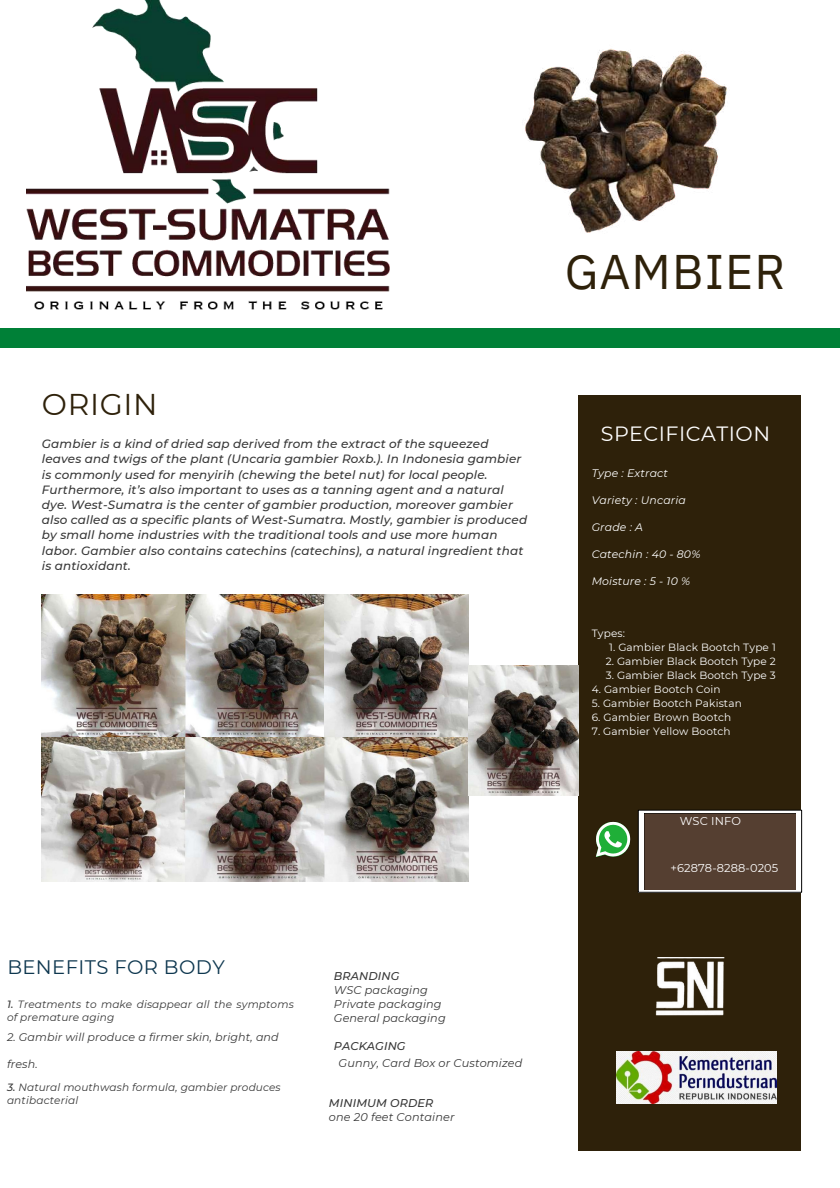
<style>
.page{position:relative;width:840px;height:1188px;background:#fff}
.page>*{position:absolute;margin:0;border:0;box-sizing:border-box;transform-origin:0 0}
.t1{font:48.45px "IBM Plex Sans";letter-spacing:.02em;color:#2e210a}
.t2{font:30px "Montserrat";letter-spacing:.02em;color:#2e210a}
.t3{font:20.62px "Montserrat";letter-spacing:.025em;color:#fff}
.t4{font:19.5px "Montserrat";letter-spacing:.02em;color:#0e374f}
.t5{font:italic 500 12px/15.2px "Montserrat";letter-spacing:.01em;color:#373737}
.t6{font:11.4px "Montserrat";letter-spacing:.01em;color:#fff}
.t7{font:italic 11.25px/14.1px "Montserrat";letter-spacing:.01em;color:#373737}
.t8{font:italic 500 11.25px "Montserrat";letter-spacing:.01em;color:#373737}
.t9{font:italic 11.1px "Montserrat";letter-spacing:.01em;color:#373737}
.t10{font:italic 10.88px "Montserrat";letter-spacing:.015em;color:#fff}
.t11{font:10.5px "Montserrat";letter-spacing:.015em;color:#fff}
.t12{font:italic 10.5px/13px "Montserrat";letter-spacing:.01em;color:#373737}
.s1{font-weight:500}
</style>
<div class="page">
<div style="left:0;top:328px;width:839px;height:19px;background:#008037"></div>
<img style="left:525px;top:48px;width:202px;height:185px">
<div style="left:578px;top:395px;width:222px;height:755px;background:#2e210a"></div>
<img style="left:655px;top:957px;width:70px;height:58px">
<img style="left:616px;top:1051px;width:160px;height:52px">
<img style="left:595px;top:837px;width:36px;height:20px">
<svg style="left:595px;top:821px;width:35px;height:35px"></svg>
<img style="left:42px;top:594px;width:282px;height:143px">
<img style="left:324px;top:594px;width:144px;height:143px">
<img style="left:42px;top:737px;width:426px;height:144px">
<img style="left:468px;top:666px;width:110px;height:129px">
<img style="left:26px;top:0;width:363px;height:310px">
<div style="left:638px;top:810px;width:163px;height:82px;background:#fff"></div>
<div style="left:643px;top:813px;width:157px;height:81px;background:#553f31"></div>
<div style="left:643px;top:813px;width:157px;height:81px;border:1px solid #000"></div>
<p class="t1" style="left:564px;top:240px;width:222px">GAMBIER</p>
<p class="t2" style="left:42px;top:386px;width:117px">ORIGIN</p>
<p class="t5" style="left:42px;top:436px;width:486px">Gambier is a kind of dried sap derived from the extract of the squeezed leaves and twigs of the plant (Uncaria gambier Roxb.). In Indonesia gambier is commonly used for menyirih (chewing the betel nut) for local people.<br>Furthermore, it’s also important to uses as a tanning agent and a natural dye. West-Sumatra is the center of gambier production, moreover gambier also called as a specific plants of West-Sumatra. Mostly, gambier is produced by small home industries with the traditional tools and use more human labor. Gambier also contains catechins (catechins), a natural ingredient that is antioxidant.</p>
<p class="t4" style="left:7px;top:955px;width:219px">BENEFITS FOR BODY</p>
<p class="t12" style="left:7px;top:997px;width:288px"><span class="s1">1.</span> Treatments to make disappear all the symptoms of premature aging</p>
<p class="t9" style="left:7px;top:1030px;width:273px">2. Gambir will produce a firmer skin, bright, and</p>
<p class="t9" style="left:7px;top:1057px;width:32px">fresh.</p>
<p class="t12" style="left:7px;top:1080px;width:275px"><span class="s1">3.</span> Natural mouthwash formula, gambier produces</p>
<p class="t12" style="left:7px;top:1093px;width:73px">antibacterial</p>
<p class="t8" style="left:334px;top:969px;width:67px">BRANDING</p>
<p class="t7" style="left:334px;top:982px;width:96px">WSC packaging</p>
<p class="t7" style="left:334px;top:997px;width:109px">Private packaging</p>
<p class="t7" style="left:334px;top:1011px;width:113px">General packaging</p>
<p class="t8" style="left:334px;top:1039px;width:73px">PACKAGING</p>
<p class="t7" style="left:338px;top:1056px;width:185px">Gunny, Card Box or Customized</p>
<p class="t7" style="left:329px;top:1095px;width:127px"><span class="s1">MINIMUM ORDER </span>one 20 feet Container</p>
<p class="t3" style="left:600px;top:421px;width:171px">SPECIFICATION</p>
<p class="t10" style="left:591px;top:466px;width:78px">Type : Extract</p>
<p class="t10" style="left:591px;top:493px;width:96px">Variety : Uncaria</p>
<p class="t10" style="left:591px;top:520px;width:53px">Grade : A</p>
<p class="t10" style="left:591px;top:547px;width:110px">Catechin : 40 - 80%</p>
<p class="t10" style="left:591px;top:574px;width:100px">Moisture : 5 - 10 %</p>
<p class="t11" style="left:591px;top:626px;width:35px">Types:</p>
<p class="t11" style="left:609px;top:640px;width:168px">1. Gambier Black Bootch Type 1</p>
<p class="t11" style="left:605px;top:655px;width:171px">2. Gambier Black Bootch Type 2</p>
<p class="t11" style="left:605px;top:669px;width:171px">3. Gambier Black Bootch Type 3</p>
<p class="t11" style="left:591px;top:683px;width:130px">4. Gambier Bootch Coin</p>
<p class="t11" style="left:591px;top:697px;width:152px">5. Gambier Bootch Pakistan</p>
<p class="t11" style="left:591px;top:711px;width:141px">6. Gambier Brown Bootch</p>
<p class="t11" style="left:591px;top:725px;width:140px">7. Gambier Yellow Bootch</p>
<p class="t6" style="left:679px;top:814px;width:63px">WSC INFO</p>
<p class="t6" style="left:670px;top:861px;width:109px">+62878-8288-0205</p>
</div>
